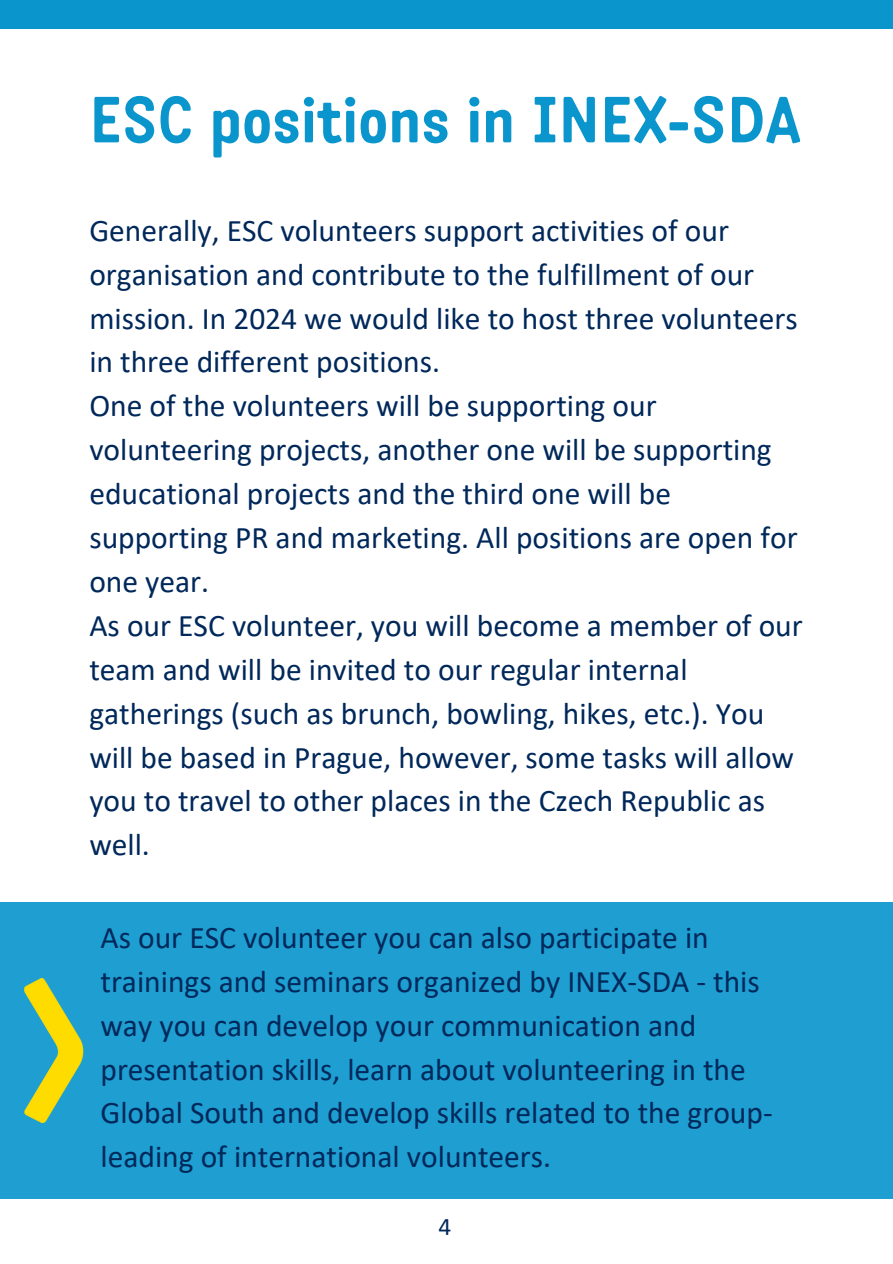
<style>
.page{position:relative;width:893px;height:1264px;background:#fff}
.page>*{position:absolute;margin:0;border:0;box-sizing:border-box;transform-origin:0 0}
.t1{font:700 63px "Katarine";color:#0a96cd}
.t2{font:31.5px/43.8px "Calibri";color:#00285a}
.t3{font:25.35px "Calibri";color:#00285a}
</style>
<div class="page">
<div style="left:0;top:0;width:892px;height:29px;background:#0a96cd"></div>
<div style="left:0;top:902px;width:892px;height:296px;background:#1e9ed1"></div>
<img style="left:24px;top:978px;width:60px;height:145px">
<p class="t1" style="left:89px;top:94px;width:713px">ESC positions in INEX-SDA</p>
<p class="t2" style="left:89px;top:211px;width:710px">Generally, ESC volunteers support activities of our organisation and contribute to the fulfillment of our mission. In 2024 we would like to host three volunteers in three different positions.</p>
<p class="t2" style="left:89px;top:386px;width:709px">One of the volunteers will be supporting our volunteering projects, another one will be supporting educational projects and the third one will be supporting PR and marketing. All positions are open for one year.</p>
<p class="t2" style="left:89px;top:606px;width:715px">As our ESC volunteer, you will become a member of our team and will be invited to our regular internal gatherings (such as brunch, bowling, hikes, etc.). You will be based in Prague, however, some tasks will allow you to travel to other places in the Czech Republic as well.</p>
<p class="t2" style="left:100px;top:918px;width:673px">As our ESC volunteer you can also participate in trainings and seminars organized by INEX-SDA - this way you can develop your communication and presentation skills, learn about volunteering in the Global South and develop skills related to the group&shy;leading of international volunteers.</p>
<p class="t3" style="left:438px;top:1216px;width:14px">4</p>
</div>
